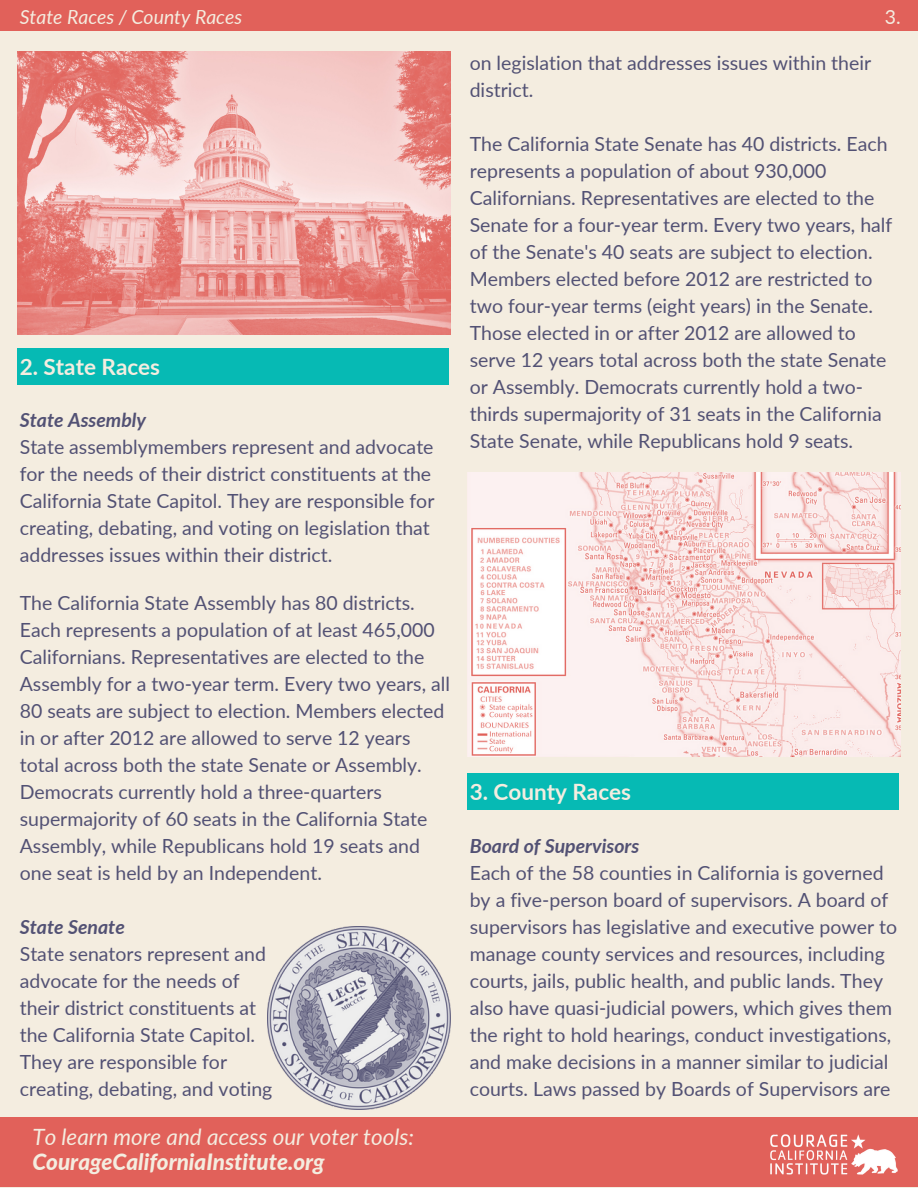
<style>
.page{position:relative;width:918px;height:1188px;background:#f4ede0}
.page>*{position:absolute;margin:0;border:0;box-sizing:border-box;transform-origin:0 0}
.t1{font:italic 22.5px/24.8px "Lato";color:#f4ede0}
.t2{font:700 22.5px "Lato";color:#f4ede0}
.t3{font:19.5px/27px "Lato";color:#525174}
.t4{font:italic 700 19.5px "Lato";color:#525174}
.t5{font:italic 19.5px "Lato";color:#f4ede0}
.t6{font:19.5px "Lato";color:#f4ede0}
.s1{font-weight:800}
</style>
<div class="page">
<div style="left:0;top:0;width:918px;height:31px;background:#e1615a"></div>
<div style="left:0;top:1118px;width:918px;height:69px;background:#e1615a"></div>
<img style="left:770px;top:1134px;width:128px;height:41px">
<img style="left:17px;top:51px;width:434px;height:284px">
<div style="left:17px;top:349px;width:431px;height:36px;background:#06bab4"></div>
<img style="left:267px;top:926px;width:184px;height:184px">
<img style="left:467px;top:473px;width:434px;height:283px">
<div style="left:467px;top:773px;width:431px;height:37px;background:#06bab4"></div>
<h2 class="t5" style="left:20px;top:4px;width:224px">State Races / County Races</h2>
<p class="t6" style="left:885px;top:4px;width:17px">3.</p>
<p class="t2" style="left:20px;top:353px;width:142px">2. State Races</p>
<h1 class="t4" style="left:20px;top:408px;width:128px">State Assembly</h1>
<p class="t3" style="left:20px;top:433px;width:416px">State assemblymembers represent and advocate for the needs of their district constituents at the California State Capitol. They are responsible for creating, debating, and voting on legislation that addresses issues within their district.</p>
<p class="t3" style="left:20px;top:589px;width:432px">The California State Assembly has 80 districts.<br>Each represents a population of at least 465,000<br>Californians. Representatives are elected to the Assembly for a two-year term. Every two years, all 80 seats are subject to election. Members elected in or after 2012 are allowed to serve 12 years total across both the state Senate or Assembly.<br>Democrats currently hold a three-quarters supermajority of 60 seats in the California State Assembly, while Republicans hold 19 seats and one seat is held by an Independent.</p>
<p class="t4" style="left:20px;top:915px;width:107px">State Senate</p>
<p class="t3" style="left:20px;top:940px;width:248px">State senators represent and</p>
<p class="t3" style="left:20px;top:967px;width:221px">advocate for the needs of</p>
<p class="t3" style="left:20px;top:994px;width:238px">their district constituents at</p>
<p class="t3" style="left:20px;top:1021px;width:237px">the California State Capitol.</p>
<p class="t3" style="left:20px;top:1048px;width:209px">They are responsible for</p>
<p class="t3" style="left:20px;top:1075px;width:254px">creating, debating, and voting</p>
<p class="t1" style="left:32px;top:1124px;width:383px">To learn more and access our voter tools:<br><span class="s1">CourageCaliforniaInstitute.org</span></p>
<p class="t3" style="left:470px;top:49px;width:403px">on legislation that addresses issues within their district.</p>
<p class="t3" style="left:470px;top:130px;width:424px">The California State Senate has 40 districts. Each represents a population of about 930,000<br>Californians. Representatives are elected to the Senate for a four-year term. Every two years, half of the Senate's 40 seats are subject to election.<br>Members elected before 2012 are restricted to two four-year terms (eight years) in the Senate.<br>Those elected in or after 2012 are allowed to serve 12 years total across both the state Senate or Assembly. Democrats currently hold a two&shy;thirds supermajority of 31 seats in the California State Senate, while Republicans hold 9 seats.</p>
<p class="t2" style="left:470px;top:777px;width:163px">3. County Races</p>
<h1 class="t4" style="left:470px;top:833px;width:171px">Board of Supervisors</h1>
<p class="t3" style="left:470px;top:858px;width:429px">Each of the 58 counties in California is governed by a five-person board of supervisors. A board of supervisors has legislative and executive power to manage county services and resources, including courts, jails, public health, and public lands. They also have quasi-judicial powers, which gives them the right to hold hearings, conduct investigations, and make decisions in a manner similar to judicial courts. Laws passed by Boards of Supervisors are</p>
</div>
